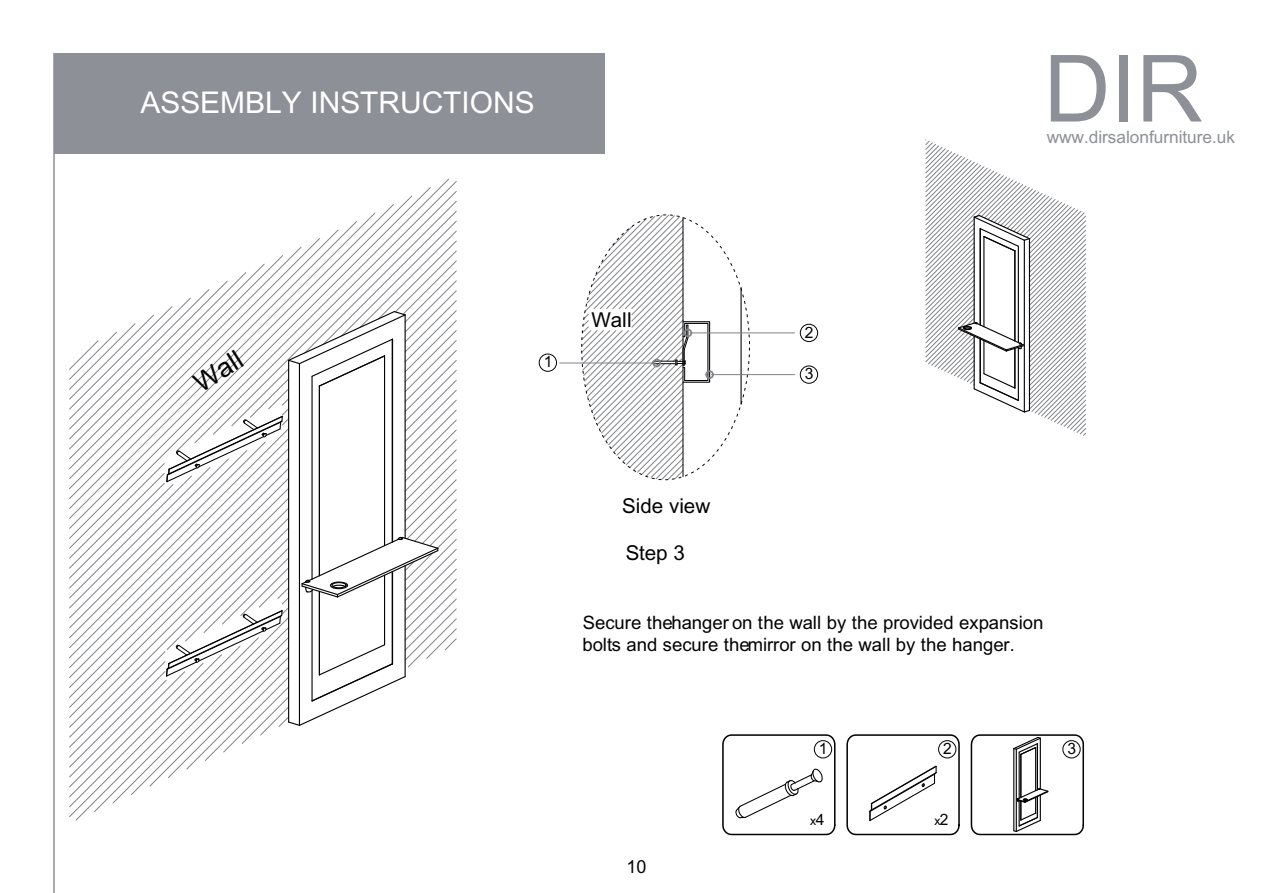
<style>
.page{position:relative;width:1263px;height:893px;background:#fff}
.page>*{position:absolute;margin:0;border:0;box-sizing:border-box;transform-origin:0 0}
.t1{font:93px "+Arial";color:#8e9097}
.t2{font:30px "+Arial";color:#fff}
.t3{font:26.7px "+Arial";color:#030303}
.t4{font:20.55px "+Arial";color:#030303}
.t5{font:18.45px/21.8px "+Arial";color:#030303}
.t6{font:18px "+Arial";color:#030303}
.t7{font:17.25px "+Arial";color:#8e9097}
.t8{font:15.6px "+Arial";color:#030303}
.t9{font:12.3px "+Arial";color:#030303}
.s1{font-size:15.6px}
</style>
<div class="page">
<div style="left:54px;top:53px;width:551px;height:101px;background:#8e9097"></div>
<hr style="left:53px;top:53px;width:2px;height:840px;background:#8e9097">
<div style="left:539px;top:354px;width:18px;height:18px;border:1px solid #030303;border-radius:50%"></div>
<div style="left:800px;top:324px;width:18px;height:18px;border:1px solid #030303;border-radius:50%"></div>
<div style="left:800px;top:366px;width:18px;height:18px;border:1px solid #030303;border-radius:50%"></div>
<svg style="left:926px;top:141px;width:159px;height:294px"></svg>
<svg style="left:846px;top:734px;width:114px;height:102px"></svg>
<svg style="left:722px;top:734px;width:114px;height:102px"></svg>
<hr style="left:983px;top:341px;width:1px;height:33px;background:#030303">
<hr style="left:983px;top:237px;width:1px;height:90px;background:#030303">
<hr style="left:979px;top:339px;width:2px;height:44px;background:#030303">
<hr style="left:979px;top:229px;width:2px;height:96px;background:#030303">
<hr style="left:1018px;top:246px;width:1px;height:97px;background:#030303">
<hr style="left:1018px;top:348px;width:1px;height:52px;background:#030303">
<hr style="left:1014px;top:251px;width:1px;height:90px;background:#030303">
<hr style="left:1014px;top:348px;width:1px;height:40px;background:#030303">
<hr style="left:1024px;top:240px;width:1px;height:172px;background:#030303">
<hr style="left:1029px;top:239px;width:1px;height:171px;background:#030303">
<svg style="left:973px;top:214px;width:58px;height:38px"></svg>
<svg style="left:973px;top:372px;width:58px;height:41px"></svg>
<hr style="left:973px;top:336px;width:2px;height:53px;background:#030303">
<hr style="left:973px;top:217px;width:2px;height:106px;background:#030303">
<svg style="left:957px;top:321px;width:67px;height:31px"></svg>
<svg style="left:69px;top:201px;width:388px;height:619px"></svg>
<svg style="left:970px;top:734px;width:115px;height:102px"></svg>
<hr style="left:560px;top:363px;width:93px;height:1px;background:#818387">
<hr style="left:691px;top:333px;width:104px;height:1px;background:#818387">
<hr style="left:713px;top:374px;width:82px;height:1px;background:#818387">
<svg style="left:581px;top:214px;width:169px;height:266px"></svg>
<h2 class="t2" style="left:141px;top:82px;width:396px">ASSEMBLY INSTRUCTIONS</h2>
<h1 class="t1" style="left:1043px;top:25px;width:161px">DIR</h1>
<p class="t7" style="left:1047px;top:125px;width:190px">www.dirsalonfurniture.uk</p>
<h3 class="t3" style="left:187px;top:369px;width:53px;rotate:-32deg">Wall</h3>
<p class="t8" style="left:544px;top:351px;width:10px">1</p>
<p class="t4" style="left:591px;top:306px;width:42px">Wall</p>
<p class="t8" style="left:805px;top:322px;width:10px">2</p>
<p class="t8" style="left:805px;top:363px;width:10px">3</p>
<p class="t4" style="left:622px;top:492px;width:89px">Side view</p>
<p class="t4" style="left:626px;top:539px;width:61px">Step 3</p>
<p class="t5" style="left:582px;top:612px;width:462px">Secure the hanger on the wall by the provided expansion bolts and secure the mirror on the wall by the hanger.</p>
<p class="t6" style="left:626px;top:854px;width:21px">10</p>
<p class="t8" style="left:819px;top:738px;width:10px">1</p>
<p class="t8" style="left:943px;top:738px;width:10px">2</p>
<p class="t9" style="left:810px;top:812px;width:16px">x<span class="s1">4</span></p>
<p class="t9" style="left:934px;top:812px;width:16px">x<span class="s1">2</span></p>
<p class="t8" style="left:1067px;top:738px;width:10px">3</p>
</div>
